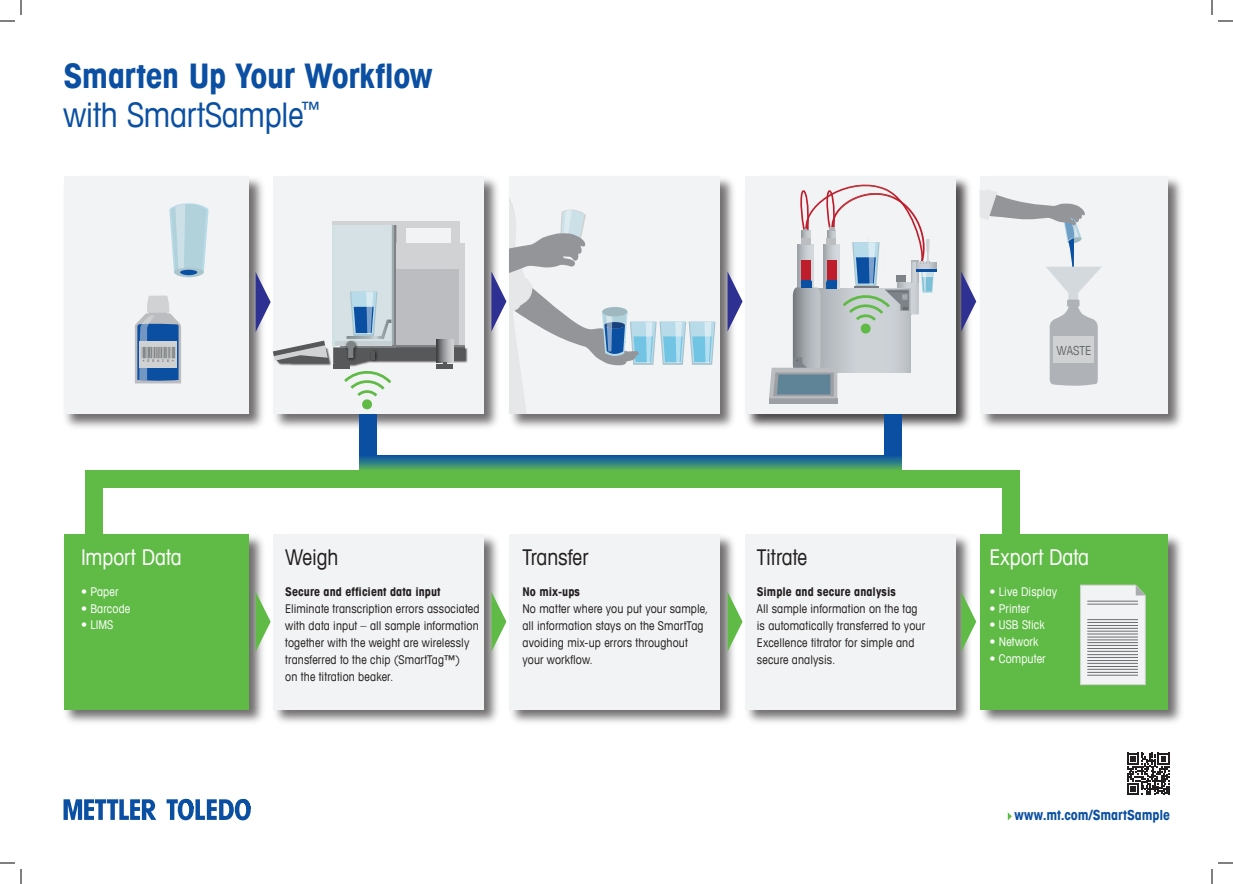
<style>
.page{position:relative;width:1233px;height:884px;background:#fff}
.page>*{position:absolute;margin:0;border:0;box-sizing:border-box;transform-origin:0 0}
.t1{font:700 condensed 38.5px/44px "Avant Garde Com";letter-spacing:-.01em;color:#0a4fa2}
.t2{font:700 condensed 34px "Avant Garde Com";letter-spacing:-.015em;color:#0a4fa2}
.t3{font:condensed 34px "Avant Garde Com";letter-spacing:-.01em;color:#0a4fa2}
.t4{font:condensed 21.8px "Avant Garde Com";letter-spacing:-.005em;color:#231f20}
.t5{font:condensed 21.8px "Avant Garde Com";color:#fff}
.t6{font:15.1px "C39 Hr P36 Dm Tt";letter-spacing:.005em;color:#676a6d}
.t7{font:700 condensed 14px "Avant Garde Com";letter-spacing:-.005em;color:#0a4fa2}
.t8{font:condensed 12.6px "Avant Garde Com";letter-spacing:.005em;color:#676a6d}
.t9{font:condensed 12.1px/17px "Avant Garde Com";letter-spacing:.01em;color:#231f20}
.t10{font:condensed 12.1px "Avant Garde Com";letter-spacing:.01em;color:#fff}
.s1{font-weight:400}
.s2{font-weight:700}
</style>
<div class="page">
<img style="left:65px;top:178px;width:198px;height:250px">
<div style="left:64px;top:176px;width:185px;height:238px;background:#f2f3f4"></div>
<img style="left:275px;top:178px;width:223px;height:256px">
<div style="left:273px;top:176px;width:211px;height:238px;background:#f2f3f4"></div>
<img style="left:509px;top:176px;width:673px;height:258px">
<div style="left:510px;top:176px;width:210px;height:238px;background:#f2f3f4"></div>
<div style="left:745px;top:176px;width:210px;height:238px;background:#f2f3f4"></div>
<div style="left:980px;top:176px;width:187px;height:238px;background:#f2f3f4"></div>
<svg style="left:727px;top:271px;width:15px;height:61px"></svg>
<svg style="left:491px;top:176px;width:224px;height:237px"></svg>
<svg style="left:602px;top:307px;width:25px;height:10px"></svg>
<div style="left:602px;top:307px;width:25px;height:9px;background:#9fb8bf;border-radius:50%"></div>
<div style="left:359px;top:414px;width:17px;height:47px;background:#0a4fa2"></div>
<div style="left:883px;top:414px;width:18px;height:47px;background:#0a4fa2"></div>
<div style="left:769px;top:398px;width:68px;height:6px;background:#9ca0a5"></div>
<img style="left:64px;top:536px;width:199px;height:187px">
<div style="left:64px;top:534px;width:185px;height:175px;background:#60bb46"></div>
<img style="left:273px;top:536px;width:225px;height:187px">
<div style="left:273px;top:534px;width:211px;height:175px;background:#f2f3f4"></div>
<img style="left:506px;top:530px;width:676px;height:193px">
<div style="left:510px;top:534px;width:210px;height:175px;background:#f2f3f4"></div>
<div style="left:745px;top:534px;width:210px;height:175px;background:#f2f3f4"></div>
<div style="left:980px;top:534px;width:187px;height:175px;background:#60bb46"></div>
<div style="left:85px;top:471px;width:18px;height:63px;background:#60bb46"></div>
<div style="left:86px;top:471px;width:933px;height:17px;background:#60bb46"></div>
<div style="left:1001px;top:471px;width:18px;height:63px;background:#60bb46"></div>
<svg style="left:256px;top:592px;width:15px;height:60px"></svg>
<svg style="left:491px;top:592px;width:15px;height:60px"></svg>
<svg style="left:727px;top:592px;width:15px;height:60px"></svg>
<svg style="left:961px;top:592px;width:15px;height:60px"></svg>
<svg style="left:1080px;top:585px;width:65px;height:100px;background:#e9ebeb"></svg>
<hr style="left:1087px;top:601px;width:51px;height:1px;background:#6c6d70">
<hr style="left:1087px;top:604px;width:51px;height:1px;background:#6c6d70">
<hr style="left:1087px;top:619px;width:51px;height:1px;background:#6c6d70">
<hr style="left:1087px;top:622px;width:51px;height:1px;background:#6c6d70">
<hr style="left:1087px;top:625px;width:51px;height:1px;background:#6c6d70">
<hr style="left:1087px;top:628px;width:51px;height:1px;background:#6c6d70">
<hr style="left:1087px;top:631px;width:51px;height:1px;background:#6c6d70">
<hr style="left:1087px;top:634px;width:51px;height:1px;background:#6c6d70">
<hr style="left:1087px;top:637px;width:51px;height:1px;background:#6c6d70">
<hr style="left:1087px;top:640px;width:51px;height:1px;background:#6c6d70">
<hr style="left:1087px;top:642px;width:51px;height:1px;background:#6c6d70">
<hr style="left:1087px;top:645px;width:51px;height:1px;background:#6c6d70">
<hr style="left:1087px;top:648px;width:51px;height:1px;background:#6c6d70">
<hr style="left:1087px;top:651px;width:51px;height:1px;background:#6c6d70">
<hr style="left:1087px;top:666px;width:51px;height:1px;background:#6c6d70">
<hr style="left:1087px;top:669px;width:51px;height:1px;background:#6c6d70">
<hr style="left:1087px;top:672px;width:51px;height:1px;background:#6c6d70">
<hr style="left:1087px;top:675px;width:51px;height:1px;background:#6c6d70">
<hr style="left:1087px;top:654px;width:51px;height:1px;background:#6c6d70">
<hr style="left:1087px;top:657px;width:51px;height:1px;background:#6c6d70">
<hr style="left:1087px;top:660px;width:51px;height:1px;background:#6c6d70">
<hr style="left:1087px;top:663px;width:51px;height:1px;background:#6c6d70">
<div style="left:359px;top:455px;width:542px;height:6px;background:#0a4fa2"></div>
<div style="left:359px;top:456px;width:542px;height:6px;background:#0d569f"></div>
<div style="left:359px;top:457px;width:542px;height:6px;background:#125d9b"></div>
<div style="left:359px;top:458px;width:542px;height:6px;background:#1d6398"></div>
<div style="left:359px;top:459px;width:542px;height:6px;background:#1e6a94"></div>
<div style="left:359px;top:460px;width:542px;height:6px;background:#246f90"></div>
<div style="left:359px;top:461px;width:542px;height:6px;background:#24768c"></div>
<div style="left:359px;top:462px;width:542px;height:6px;background:#297d87"></div>
<div style="left:359px;top:463px;width:542px;height:6px;background:#2e8482"></div>
<div style="left:359px;top:464px;width:542px;height:6px;background:#398b7c"></div>
<div style="left:359px;top:465px;width:542px;height:6px;background:#3e9276"></div>
<div style="left:359px;top:466px;width:542px;height:6px;background:#47996f"></div>
<div style="left:359px;top:467px;width:542px;height:6px;background:#4da067"></div>
<div style="left:359px;top:468px;width:542px;height:6px;background:#52a75d"></div>
<div style="left:359px;top:469px;width:542px;height:6px;background:#5ab053"></div>
<div style="left:359px;top:470px;width:542px;height:6px;background:#5eb84a"></div>
<div style="left:359px;top:471px;width:542px;height:5px;background:#60bb46"></div>
<div style="left:396px;top:221px;width:9px;height:22px;background:#d1d2d4"></div>
<hr style="left:332px;top:221px;width:65px;height:4px;background:#d1d2d4">
<div style="left:405px;top:221px;width:55px;height:7px;background:#d1d2d4"></div>
<svg style="left:256px;top:224px;width:209px;height:186px"></svg>
<svg style="left:169px;top:203px;width:39px;height:74px;background:#c0dae2"></svg>
<svg style="left:174px;top:268px;width:30px;height:9px"></svg>
<div style="left:180px;top:270px;width:17px;height:5px;background:#0a4fa2;border-radius:50%"></div>
<svg style="left:134px;top:295px;width:47px;height:88px"></svg>
<div style="left:139px;top:341px;width:38px;height:27px;background:#cfd1d2"></div>
<div style="left:916px;top:263px;width:20px;height:6px;background:#b1b6ba"></div>
<hr style="left:916px;top:269px;width:20px;height:3px;background:#0a4fa2">
<svg style="left:769px;top:184px;width:165px;height:214px"></svg>
<svg style="left:961px;top:190px;width:140px;height:196px"></svg>
<div style="left:1067px;top:300px;width:12px;height:7px;background:#afb3b8"></div>
<div style="left:1053px;top:336px;width:41px;height:27px;background:#cfd1d2"></div>
<svg style="left:64px;top:799px;width:92px;height:21px"></svg>
<svg style="left:167px;top:799px;width:84px;height:21px"></svg>
<svg style="left:1007px;top:812px;width:5px;height:8px"></svg>
<svg style="left:1127px;top:753px;width:42px;height:42px"></svg>
<svg style="left:1218px;top:20px;width:15px;height:2px"></svg>
<svg style="left:1218px;top:862px;width:15px;height:2px"></svg>
<svg style="left:0;top:0;width:22px;height:22px"></svg>
<svg style="left:0;top:862px;width:22px;height:22px"></svg>
<svg style="left:1211px;top:0;width:1px;height:15px"></svg>
<svg style="left:1211px;top:869px;width:1px;height:15px"></svg>
<p class="t1" style="left:81px;top:44px;width:423px">Smarten Up Your Workflow <span class="s1">with SmartSample</span></p>
<p class="t2" style="left:64px;top:54px;width:371px">Smarten Up Your Workflow</p>
<p class="t3" style="left:64px;top:94px;width:259px">with SmartSample<sup>™</sup></p>
<p class="t6" style="left:141px;top:347px;width:36px">*08628*</p>
<p class="t8" style="left:1056px;top:343px;width:36px">WASTE</p>
<p class="t5" style="left:81px;top:544px;width:102px">Import Data</p>
<p class="t10" style="left:81px;top:584px;width:39px">• Paper</p>
<p class="t10" style="left:81px;top:601px;width:51px">• Barcode</p>
<p class="t10" style="left:81px;top:618px;width:34px">• LIMS</p>
<p class="t4" style="left:285px;top:544px;width:55px">Weigh</p>
<p class="t9" style="left:285px;top:583px;width:196px"><span class="s2">Secure and efficient data input </span>Eliminate transcription errors associated with data input – all sample information together with the weight are wirelessly transferred to the chip (SmartTag™)<br>on the titration beaker.</p>
<p class="t9" style="left:522px;top:583px;width:187px"><span class="s2">No mix-ups<br></span>No matter where you put your sample, all information stays on the SmartTag avoiding mix-up errors throughout your workflow.</p>
<p class="t4" style="left:522px;top:544px;width:67px">Transfer</p>
<p class="t4" style="left:757px;top:544px;width:52px">Titrate</p>
<p class="t5" style="left:989px;top:544px;width:101px">Export Data</p>
<p class="t10" style="left:989px;top:584px;width:69px">• Live Display</p>
<p class="t10" style="left:989px;top:601px;width:42px">• Printer</p>
<p class="t10" style="left:989px;top:618px;width:57px">• USB Stick</p>
<p class="t10" style="left:989px;top:635px;width:51px">• Network</p>
<p class="t10" style="left:989px;top:651px;width:58px">• Computer</p>
<p class="t9" style="left:757px;top:583px;width:170px"><span class="s2">Simple and secure analysis<br></span>All sample information on the tag is automatically transferred to your<br>Excellence titrator for simple and secure analysis.</p>
<p class="t7" style="left:1014px;top:806px;width:157px">www.mt.com/SmartSample</p>
</div>
